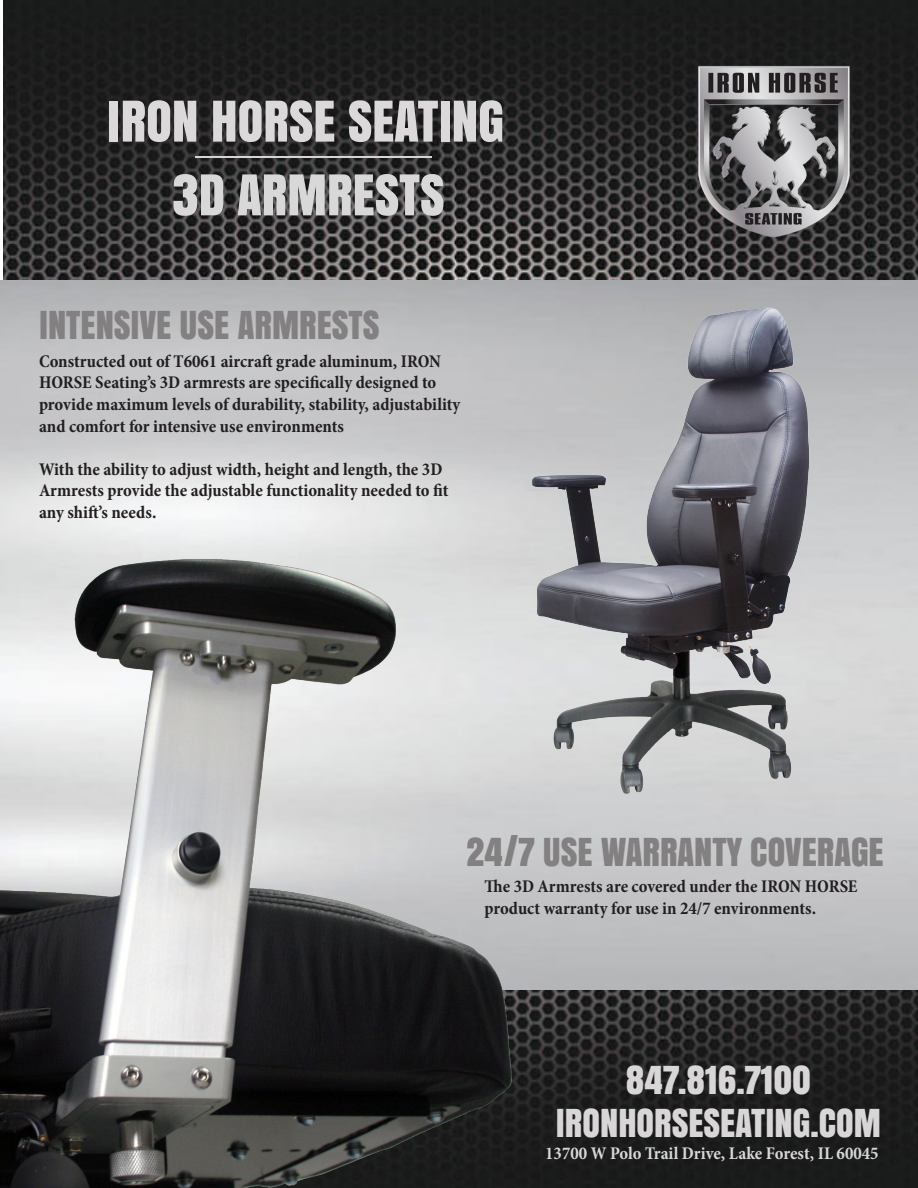
<style>
.page{position:relative;width:918px;height:1188px;background:#fff}
.page>*{position:absolute;margin:0;border:0;box-sizing:border-box;transform-origin:0 0}
.t1{font:52.65px "Anton";color:#dcd9da}
.t2{font:52.65px "Anton";color:#d8d8d8}
.t3{font:36px "Anton";color:#828081}
.t4{font:36px "Anton";color:#d9d6d7}
.t5{font:700 condensed 18px/21.6px "Minion Pro";color:#231f20}
.t6{font:700 condensed 18px "Minion Pro";color:#d7d7d5}
</style>
<div class="page">
<img style="left:3px;top:0;width:915px;height:281px">
<img style="left:554px;top:989px;width:364px;height:199px">
<img style="left:693px;top:60px;width:162px;height:183px">
<img style="left:0;top:508px;width:554px;height:680px">
<img style="left:524px;top:298px;width:307px;height:512px">
<hr style="left:196px;top:157px;width:236px;height:1px;background:#d6d4d4">
<p class="t1" style="left:107px;top:80px;width:398px">IRON HORSE SEATING</p>
<p class="t2" style="left:172px;top:153px;width:274px">3D ARMRESTS</p>
<p class="t3" style="left:39px;top:296px;width:342px">INTENSIVE USE ARMRESTS</p>
<p class="t5" style="left:39px;top:350px;width:423px">Constructed out of T6061 aircraft grade aluminum, IRON HORSE Seating’s 3D armrests are specifically designed to provide maximum levels of durability, stability, adjustability and comfort for intensive use environments</p>
<p class="t5" style="left:39px;top:458px;width:411px">With the ability to adjust width, height and length, the 3D<br>Armrests provide the adjustable functionality needed to fit any shift’s needs.</p>
<p class="t3" style="left:467px;top:823px;width:419px">24/7 USE WARRANTY COVERAGE</p>
<p class="t5" style="left:484px;top:876px;width:375px">The 3D Armrests are covered under the IRON HORSE product warranty for use in 24/7 environments.</p>
<p class="t4" style="left:626px;top:1052px;width:187px">847.816.7100</p>
<p class="t4" style="left:556px;top:1095px;width:327px">IRONHORSESEATING.COM</p>
<p class="t6" style="left:545px;top:1140px;width:335px">13700 W Polo Trail Drive, Lake Forest, IL 60045</p>
</div>
